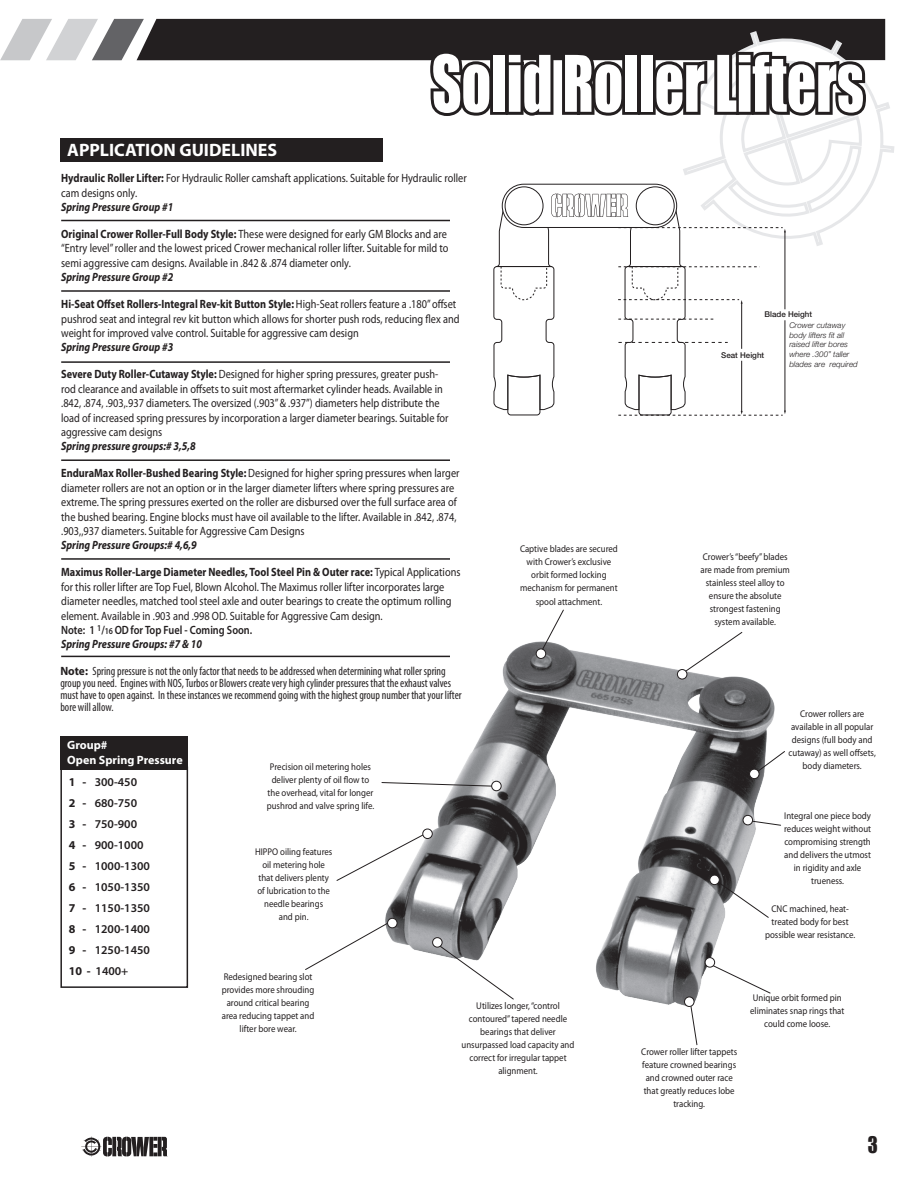
<style>
.page{position:relative;width:918px;height:1188px;background:#fff}
.page>*{position:absolute;margin:0;border:0;box-sizing:border-box;transform-origin:0 0}
.t1{font:72px "Impact";color:#fff;scale:.8 1}
.t2{font:21px "Impact";color:#231f20;scale:.9 1}
.t3{font:700 18px "Myriad Pro";color:#fff}
.t4{font:12px/14.4px "Myriad Pro";color:#231f20;scale:.86 1}
.small_body_text{font:condensed 12px/12px "Myriad Pro";color:#231f20;scale:.95 1}
.t5{font:italic 700 12px "Myriad Pro";color:#231f20;scale:.86 1}
.t6{font:600 12px "Myriad Pro";color:#231f20}
.t7{font:600 12px "Myriad Pro";color:#231f20;scale:.86 1}
.t8{font:700 12px "Myriad Pro";color:#fff}
.t9{font:9.75px/13px "Myriad Pro";color:#231f20;text-align:center;scale:.9 1}
.t10{font:italic 300 7.95px/9.6px "Helvetica Neue";color:#231f20}
.t11{font:500 7.95px "Helvetica Neue";color:#231f20}
.s1{font-weight:700}
.s2{font-size:9px}
.s3{font-weight:700;font-stretch:normal}
.s4{font-weight:500;font-style:normal}
</style>
<div class="page">
<svg style="left:81px;top:1137px;width:87px;height:20px"></svg>
<svg style="left:683px;top:25px;width:211px;height:221px"></svg>
<div style="left:60px;top:736px;width:128px;height:34px;background:#231f20"></div>
<div style="left:60px;top:138px;width:322px;height:24px;background:#231f20"></div>
<svg style="left:493px;top:185px;width:293px;height:231px"></svg>
<img style="left:380px;top:641px;width:395px;height:366px">
<svg style="left:746px;top:820px;width:35px;height:6px"></svg>
<svg style="left:753px;top:750px;width:32px;height:25px"></svg>
<svg style="left:381px;top:782px;width:111px;height:5px"></svg>
<svg style="left:305px;top:921px;width:86px;height:50px"></svg>
<svg style="left:715px;top:879px;width:54px;height:39px"></svg>
<svg style="left:682px;top:632px;width:61px;height:42px"></svg>
<svg style="left:336px;top:832px;width:92px;height:49px"></svg>
<svg style="left:540px;top:609px;width:24px;height:44px"></svg>
<svg style="left:436px;top:943px;width:78px;height:57px"></svg>
<div style="left:536px;top:649px;width:10px;height:9px;background:#fff;border-radius:50%"></div>
<div style="left:536px;top:649px;width:10px;height:10px;border:1px solid #231f20;border-radius:50%"></div>
<div style="left:677px;top:670px;width:10px;height:9px;background:#fff;border-radius:50%"></div>
<div style="left:677px;top:669px;width:10px;height:10px;border:1px solid #231f20;border-radius:50%"></div>
<div style="left:492px;top:781px;width:9px;height:10px;background:#fff;border-radius:50%"></div>
<div style="left:491px;top:781px;width:10px;height:10px;border:1px solid #231f20;border-radius:50%"></div>
<div style="left:423px;top:829px;width:9px;height:10px;background:#fff;border-radius:50%"></div>
<div style="left:423px;top:829px;width:9px;height:10px;border:1px solid #231f20;border-radius:50%"></div>
<div style="left:388px;top:918px;width:9px;height:10px;background:#fff;border-radius:50%"></div>
<div style="left:387px;top:918px;width:10px;height:10px;border:1px solid #231f20;border-radius:50%"></div>
<div style="left:433px;top:938px;width:9px;height:9px;background:#fff;border-radius:50%"></div>
<div style="left:432px;top:937px;width:10px;height:10px;border:1px solid #231f20;border-radius:50%"></div>
<div style="left:743px;top:815px;width:10px;height:10px;background:#fff;border-radius:50%"></div>
<div style="left:743px;top:815px;width:10px;height:10px;border:1px solid #231f20;border-radius:50%"></div>
<div style="left:710px;top:875px;width:9px;height:10px;background:#fff;border-radius:50%"></div>
<div style="left:710px;top:875px;width:9px;height:10px;border:1px solid #231f20;border-radius:50%"></div>
<div style="left:750px;top:769px;width:9px;height:10px;background:#fff;border-radius:50%"></div>
<div style="left:749px;top:769px;width:10px;height:10px;border:1px solid #231f20;border-radius:50%"></div>
<svg style="left:710px;top:963px;width:61px;height:31px"></svg>
<div style="left:705px;top:958px;width:10px;height:9px;background:#fff;border-radius:50%"></div>
<div style="left:705px;top:957px;width:10px;height:10px;border:1px solid #231f20;border-radius:50%"></div>
<div style="left:685px;top:997px;width:9px;height:9px;background:#fff;border-radius:50%"></div>
<div style="left:684px;top:997px;width:10px;height:10px;border:1px solid #231f20;border-radius:50%"></div>
<svg style="left:690px;top:1005px;width:8px;height:41px"></svg>
<svg style="left:0;top:19px;width:885px;height:102px"></svg>
<div style="left:60px;top:767px;width:128px;height:221px;border:2px solid #231f20"></div>
<hr style="left:61px;top:220px;width:389px;height:1px;background:#231f20">
<hr style="left:61px;top:290px;width:389px;height:2px;background:#231f20">
<hr style="left:61px;top:361px;width:389px;height:2px;background:#231f20">
<hr style="left:61px;top:459px;width:389px;height:2px;background:#231f20">
<hr style="left:61px;top:558px;width:389px;height:2px;background:#231f20">
<hr style="left:61px;top:656px;width:389px;height:1px;background:#231f20">
<p class="t3" style="left:67px;top:138px;width:212px">APPLICATION GUIDELINES</p>
<p class="t1" style="left:432px;top:28px;width:542px">Solid Roller Lifters</p>
<p class="t4" style="left:61px;top:171px;width:473px"><span class="s1">Hydraulic Roller Lifter:</span> For Hydraulic Roller camshaft applications. Suitable for Hydraulic roller cam designs only.</p>
<p class="t5" style="left:61px;top:199px;width:132px">Spring Pressure Group #1</p>
<p class="t4" style="left:61px;top:227px;width:452px"><span class="s1">Original Crower Roller-Full Body Style:</span> These were designed for early GM Blocks and are “Entry level” roller and the lowest priced Crower mechanical roller lifter. Suitable for mild to semi aggressive cam designs. Available in .842 &amp; .874 diameter only.</p>
<p class="t5" style="left:61px;top:269px;width:132px">Spring Pressure Group #2</p>
<p class="t4" style="left:61px;top:297px;width:465px"><span class="s1">Hi-Seat Offset Rollers-Integral Rev-kit Button Style:</span> High-Seat rollers feature a .180” offset pushrod seat and integral rev kit button which allows for shorter push rods, reducing flex and weight for improved valve control. Suitable for aggressive cam design</p>
<p class="t5" style="left:61px;top:340px;width:132px">Spring Pressure Group #3</p>
<p class="t4" style="left:61px;top:367px;width:452px"><span class="s1">Severe Duty Roller-Cutaway Style:</span> Designed for higher spring pressures, greater push&shy;rod clearance and available in offsets to suit most aftermarket cylinder heads. Available in .842, .874, .903,.937 diameters. The oversized (.903” &amp; .937”) diameters help distribute the load of increased spring pressures by incorporation a larger diameter bearings. Suitable for aggressive cam designs</p>
<p class="t5" style="left:61px;top:439px;width:158px">Spring pressure groups:# 3,5,8</p>
<p class="t4" style="left:61px;top:466px;width:465px"><span class="s1">EnduraMax Roller-Bushed Bearing Style:</span> Designed for higher spring pressures when larger diameter rollers are not an option or in the larger diameter lifters where spring pressures are extreme. The spring pressures exerted on the roller are disbursed over the full surface area of the bushed bearing. Engine blocks must have oil available to the lifter. Available in .842, .874, .903,,937 diameters. Suitable for Aggressive Cam Designs</p>
<p class="t5" style="left:61px;top:538px;width:159px">Spring Pressure Groups:# 4,6,9</p>
<p class="t4" style="left:61px;top:565px;width:466px"><span class="s1">Maximus Roller-Large Diameter Needles, Tool Steel Pin &amp; Outer race:</span> Typical Applications for this roller lifter are Top Fuel, Blown Alcohol. The Maximus roller lifter incorporates large diameter needles, matched tool steel axle and outer bearings to create the optimum rolling element. Available in .903 and .998 OD. Suitable for Aggressive Cam design.</p>
<p class="t7" style="left:61px;top:622px;width:224px">Note: 1 <sup>1</sup>/<span class="s2">16</span> OD for Top Fuel - Coming Soon.</p>
<p class="t5" style="left:61px;top:637px;width:165px">Spring Pressure Groups: #7 &amp; 10</p>
<p class="small_body_text" style="left:60px;top:665px;width:424px"><span class="s3">Note:</span> Spring pressure is not the only factor that needs to be addressed when determining what roller spring group you need. Engines with NOS, Turbos or Blowers create very high cylinder pressures that the exhaust valves must have to open against. In these instances we recommend going with the highest group number that your lifter bore will allow.</p>
<p class="t9" style="left:520px;top:542px;width:110px">Captive blades are secured with Crower’s exclusive orbit formed locking mechanism for permanent spool attachment.</p>
<p class="t8" style="left:67px;top:738px;width:42px">Group#</p>
<p class="t8" style="left:67px;top:752px;width:117px">Open Spring Pressure</p>
<p class="t6" style="left:69px;top:775px;width:70px"><span class="s1">1 -</span> 300-450</p>
<p class="t6" style="left:69px;top:796px;width:70px"><span class="s1">2 -</span> 680-750</p>
<p class="t6" style="left:69px;top:817px;width:70px"><span class="s1">3 -</span> 750-900</p>
<p class="t6" style="left:69px;top:838px;width:76px"><span class="s1">4 -</span> 900-1000</p>
<p class="t6" style="left:69px;top:859px;width:83px"><span class="s1">5 -</span> 1000-1300</p>
<p class="t6" style="left:69px;top:880px;width:83px"><span class="s1">6 -</span> 1050-1350</p>
<p class="t6" style="left:69px;top:901px;width:83px"><span class="s1">7 -</span> 1150-1350</p>
<p class="t6" style="left:69px;top:922px;width:83px"><span class="s1">8 -</span> 1200-1400</p>
<p class="t6" style="left:69px;top:943px;width:83px"><span class="s1">9 -</span> 1250-1450</p>
<p class="t6" style="left:69px;top:964px;width:61px"><span class="s1">10 -</span> 1400+</p>
<p class="t9" style="left:267px;top:760px;width:121px">Precision oil metering holes deliver plenty of oil flow to the overhead, vital for longer pushrod and valve spring life.</p>
<p class="t9" style="left:255px;top:845px;width:87px">HIPPO oiling features oil metering hole that delivers plenty of lubrication to the needle bearings<br>and pin.</p>
<p class="t9" style="left:222px;top:970px;width:104px">Redesigned bearing slot provides more shrouding around critical bearing area reducing tappet and lifter bore wear.</p>
<p class="t9" style="left:462px;top:999px;width:127px">Utilizes longer, “control contoured” tapered needle bearings that deliver unsurpassed load capacity and correct for irregular tappet alignment.</p>
<p class="t10" style="left:789px;top:309px;width:58px;line-height:10.8px;text-indent:-25px"><span class="s4">Blade Height<br></span>Crower cutaway</p>
<p class="t10" style="left:789px;top:330px;width:70px">body lifters fit all raised lifter bores where .300” taller blades are required</p>
<p class="t11" style="left:721px;top:350px;width:45px">Seat Height</p>
<p class="t9" style="left:701px;top:550px;width:101px">Crower’s “beefy” blades are made from premium stainless steel alloy to ensure the absolute strongest fastening system available.</p>
<p class="t9" style="left:789px;top:707px;width:98px">Crower rollers are available in all popular designs (full body and cutaway) as well offsets, body diameters.</p>
<p class="t9" style="left:784px;top:809px;width:98px">Integral one piece body reduces weight without compromising strength and delivers the utmost in rigidity and axle trueness.</p>
<p class="t9" style="left:765px;top:902px;width:102px">CNC machined, heat&shy;treated body for best possible wear resistance.</p>
<p class="t9" style="left:641px;top:1045px;width:108px">Crower roller lifter tappets feature crowned bearings and crowned outer race that greatly reduces lobe tracking.</p>
<p class="t9" style="left:750px;top:991px;width:106px">Unique orbit formed pin eliminates snap rings that could come loose.</p>
<p class="t2" style="left:868px;top:1128px;width:13px">3</p>
</div>
